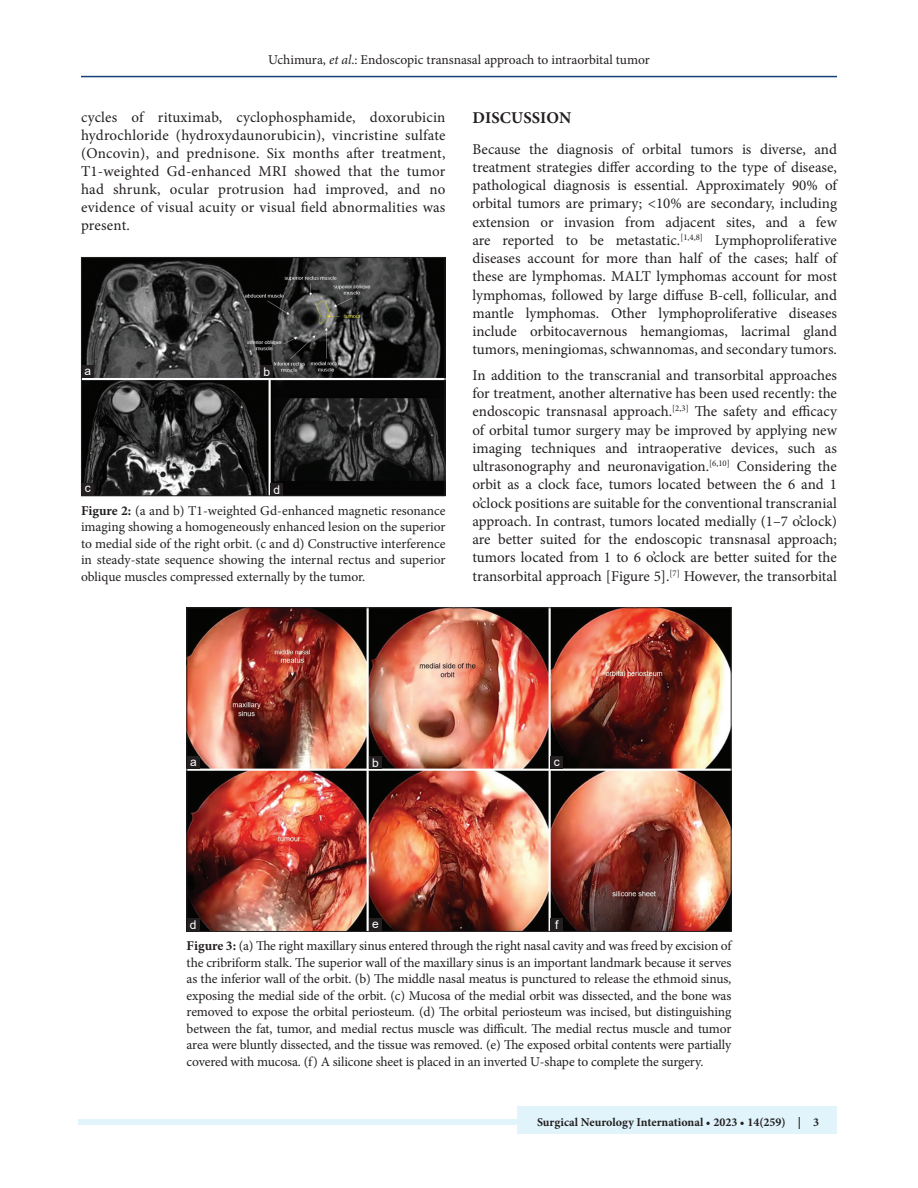
<style>
.page{position:relative;width:918px;height:1188px;background:#fff}
.page>*{position:absolute;margin:0;border:0;box-sizing:border-box;transform-origin:0 0}
.t1{font:700 16.5px "Minion Pro";letter-spacing:.01em;color:#231f20}
.TX{font:15px/18.3px "Minion Pro";color:#231f20;text-align:justify}
.FGC{font:13.5px/16.5px "Minion Pro";letter-spacing:-.005em;color:#231f20;text-align:justify}
.JF{font:700 12px "Minion Pro";color:#231f20}
.LABEL{font:12px "Arial";color:#fff}
.s1{font-style:italic}
.s2{font-weight:700}
</style>
<div class="page">
<hr style="left:81px;top:76px;width:756px;height:1px;background:#164077">
<div style="left:78px;top:1119px;width:756px;height:6px;background:#e1f4fc"></div>
<div style="left:518px;top:1106px;width:319px;height:28px;background:#e1f4fc"></div>
<img style="left:83px;top:259px;width:360px;height:235px">
<div style="left:81px;top:257px;width:364px;height:239px;border:1px solid #231f20"></div>
<div style="left:271px;top:483px;width:12px;height:13px;background:#231f20"></div>
<div style="left:81px;top:483px;width:13px;height:13px;background:#231f20"></div>
<div style="left:261px;top:365px;width:12px;height:13px;background:#231f20"></div>
<div style="left:81px;top:365px;width:13px;height:13px;background:#231f20"></div>
<img style="left:189px;top:610px;width:540px;height:320px">
<div style="left:187px;top:918px;width:12px;height:13px;background:#231f20"></div>
<div style="left:550px;top:756px;width:13px;height:13px;background:#231f20"></div>
<div style="left:369px;top:756px;width:13px;height:13px;background:#231f20"></div>
<div style="left:550px;top:918px;width:13px;height:13px;background:#231f20"></div>
<div style="left:187px;top:756px;width:13px;height:13px;background:#231f20"></div>
<div style="left:369px;top:918px;width:13px;height:13px;background:#231f20"></div>
<p class="FGC" style="left:268px;top:51px;width:383px">Uchimura, <span class="s1">et al</span>.: Endoscopic transnasal approach to intraorbital tumor</p>
<p class="TX" style="left:81px;top:109px;width:366px">cycles of rituximab, cyclophosphamide, doxorubicin hydrochloride (hydroxydaunorubicin), vincristine sulfate (Oncovin), and prednisone. Six months after treatment, T1-weighted Gd-enhanced MRI showed that the tumor had shrunk, ocular protrusion had improved, and no evidence of visual acuity or visual field abnormalities was present.</p>
<h1 class="t1" style="left:473px;top:106px;width:100px">DISCUSSION</h1>
<p class="TX" style="left:472px;top:140px;width:366px">Because the diagnosis of orbital tumors is diverse, and treatment strategies differ according to the type of disease, pathological diagnosis is essential. Approximately 90% of orbital tumors are primary; &lt;10% are secondary, including extension or invasion from adjacent sites, and a few are reported to be metastatic.<sup>[1,4,8]</sup> Lymphoproliferative diseases account for more than half of the cases; half of these are lymphomas. MALT lymphomas account for most lymphomas, followed by large diffuse B-cell, follicular, and mantle lymphomas. Other lymphoproliferative diseases include orbitocavernous hemangiomas, lacrimal gland tumors, meningiomas, schwannomas, and secondary tumors.</p>
<p class="TX" style="left:472px;top:366px;width:366px">In addition to the transcranial and transorbital approaches for treatment, another alternative has been used recently: the endoscopic transnasal approach.<sup>[2,3]</sup> The safety and efficacy of orbital tumor surgery may be improved by applying new imaging techniques and intraoperative devices, such as ultrasonography and neuronavigation.<sup>[6,10]</sup> Considering the orbit as a clock face, tumors located between the 6 and 1 o’clock positions are suitable for the conventional transcranial approach. In contrast, tumors located medially (1–7 o’clock) are better suited for the endoscopic transnasal approach; tumors located from 1 to 6 o’clock are better suited for the transorbital approach [Figure 5].<sup>[7]</sup> However, the transorbital</p>
<p class="LABEL" style="left:85px;top:362px;width:8px">a</p>
<p class="LABEL" style="left:264px;top:364px;width:8px">b</p>
<p class="LABEL" style="left:85px;top:479px;width:7px">c</p>
<p class="LABEL" style="left:274px;top:481px;width:8px">d</p>
<p class="FGC" style="left:81px;top:502px;width:366px"><span class="s2">Figure 2:</span> (a and b) T1-weighted Gd-enhanced magnetic resonance imaging showing a homogeneously enhanced lesion on the superior to medial side of the right orbit. (c and d) Constructive interference in steady-state sequence showing the internal rectus and superior oblique muscles compressed externally by the tumor.</p>
<p class="LABEL" style="left:190px;top:753px;width:8px">a</p>
<p class="LABEL" style="left:190px;top:917px;width:8px">d</p>
<p class="LABEL" style="left:372px;top:754px;width:8px">b</p>
<p class="LABEL" style="left:554px;top:753px;width:7px">c</p>
<p class="LABEL" style="left:372px;top:916px;width:8px">e</p>
<p class="LABEL" style="left:555px;top:917px;width:5px">f</p>
<p class="FGC" style="left:187px;top:938px;width:546px"><span class="s2">Figure 3:</span> (a) The right maxillary sinus entered through the right nasal cavity and was freed by excision of the cribriform stalk. The superior wall of the maxillary sinus is an important landmark because it serves as the inferior wall of the orbit. (b) The middle nasal meatus is punctured to release the ethmoid sinus, exposing the medial side of the orbit. (c) Mucosa of the medial orbit was dissected, and the bone was removed to expose the orbital periosteum. (d) The orbital periosteum was incised, but distinguishing between the fat, tumor, and medial rectus muscle was difficult. The medial rectus muscle and tumor area were bluntly dissected, and the tissue was removed. (e) The exposed orbital contents were partially covered with mucosa. (f) A silicone sheet is placed in an inverted U-shape to complete the surgery.</p>
<p class="JF" style="left:537px;top:1113px;width:284px">Surgical Neurology International • 2023 • 14(259) | 3</p>
</div>
